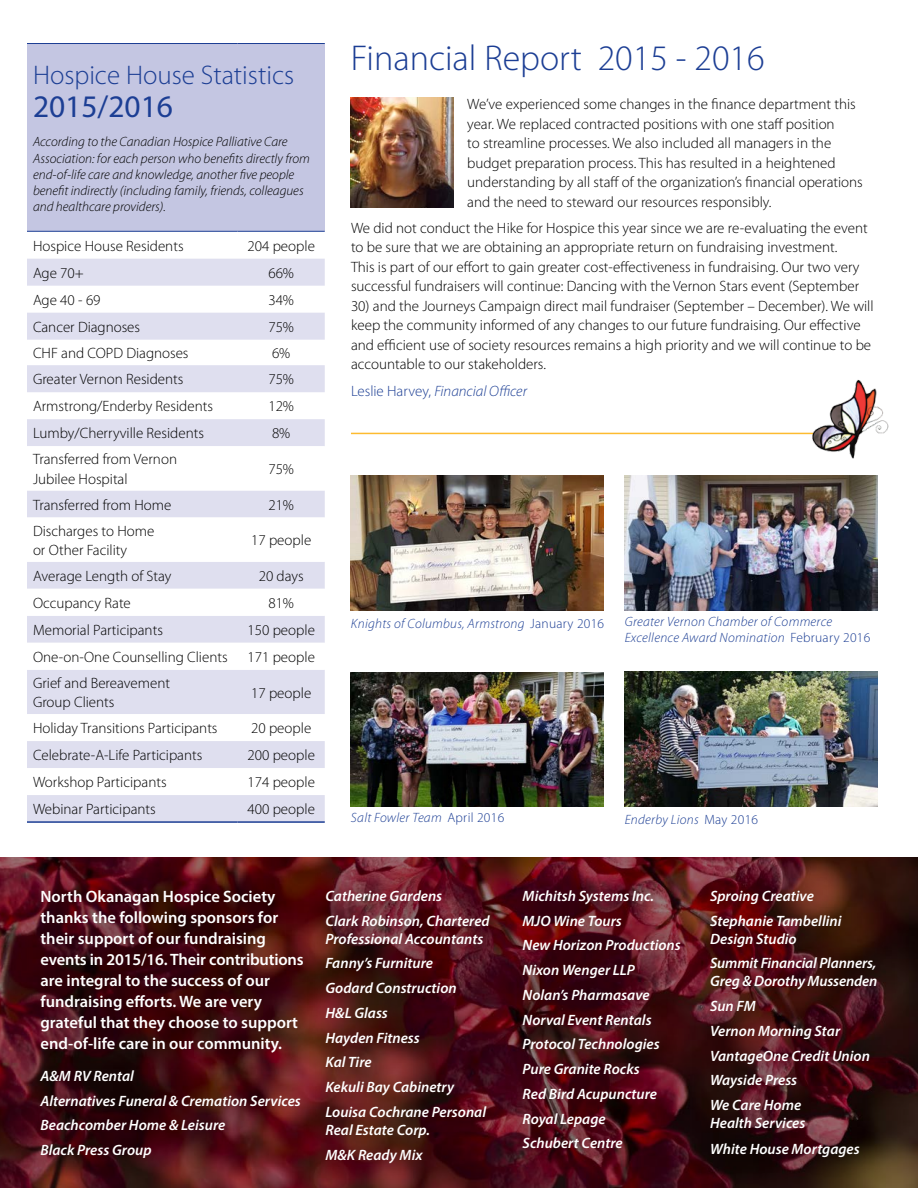
<style>
.page{position:relative;width:918px;height:1188px;background:#fff}
.page>*{position:absolute;margin:0;border:0;box-sizing:border-box;transform-origin:0 0}
.t1{font:300 36px "Myriad Pro";color:#1c3e94}
.t2{font:31.5px "Myriad Pro";color:#1c3e94}
.t3{font:300 27px "Myriad Pro";color:#1c3e94}
.t4{font:600 16.5px/21px "Myriad Pro";color:#fff}
.t5{font:300 15px/19.5px "Myriad Pro";color:#000}
.t6{font:italic 600 15px/24.8px "Myriad Pro";color:#fff}
.t7{font:italic 300 15px "Myriad Pro";color:#1c3e94}
.t8{font:italic 300 13.5px/16.2px "Myriad Pro";color:#000}
.t9{font:italic 300 13.5px/16.2px "Myriad Pro";letter-spacing:.02em;color:#1c3e94}
.s1{font-style:normal}
</style>
<div class="page">
<img style="left:0;top:858px;width:918px;height:330px">
<div style="left:19px;top:869px;width:305px;height:203px;background:#000;opacity:.75"></div>
<img style="left:625px;top:476px;width:252px;height:135px">
<img style="left:625px;top:672px;width:253px;height:135px">
<img style="left:351px;top:476px;width:253px;height:135px">
<img style="left:351px;top:672px;width:253px;height:135px">
<div style="left:27px;top:44px;width:298px;height:187px;background:#c4c6e2"></div>
<svg style="left:27px;top:259px;width:298px;height:562px;fill:#dfdfef"></svg>
<svg style="left:27px;top:446px;width:298px;height:349px"></svg>
<hr style="left:27px;top:43px;width:211px;height:1px;background:#1c3e94">
<hr style="left:238px;top:43px;width:87px;height:1px;background:#1c3e94">
<hr style="left:27px;top:231px;width:211px;height:1px;background:#1c3e94">
<hr style="left:238px;top:231px;width:87px;height:1px;background:#1c3e94">
<hr style="left:27px;top:821px;width:211px;height:2px;background:#1c3e94">
<hr style="left:238px;top:821px;width:87px;height:2px;background:#1c3e94">
<img style="left:351px;top:98px;width:103px;height:110px">
<hr style="left:351px;top:433px;width:498px;height:1px;background:#fdbb30">
<div style="left:305px;top:870px;width:206px;height:313px;background:#000;opacity:.75"></div>
<div style="left:502px;top:869px;width:199px;height:301px;background:#000;opacity:.75"></div>
<div style="left:689px;top:870px;width:209px;height:308px;background:#000;opacity:.75"></div>
<div style="left:20px;top:1049px;width:301px;height:129px;background:#000;opacity:.75"></div>
<img style="left:805px;top:379px;width:84px;height:80px">
<h3 class="t3" style="left:33px;top:60px;width:263px">Hospice House Statistics</h3>
<h2 class="t2" style="left:33px;top:87px;width:142px">2015/2016</h2>
<p class="t8" style="left:33px;top:134px;width:279px">According to the Canadian Hospice Palliative Care Association: for each person who benefits directly from end-of-life care and knowledge, another five people benefit indirectly (including family, friends, colleagues and healthcare providers).</p>
<p class="t5" style="left:33px;top:236px;width:152px">Hospice House Residents</p>
<p class="t5" style="left:247px;top:236px;width:69px">204 people</p>
<p class="t5" style="left:33px;top:263px;width:52px">Age 70+</p>
<p class="t5" style="left:268px;top:263px;width:27px">66%</p>
<p class="t5" style="left:33px;top:290px;width:69px">Age 40 - 69</p>
<p class="t5" style="left:268px;top:290px;width:27px">34%</p>
<p class="t5" style="left:33px;top:317px;width:109px">Cancer Diagnoses</p>
<p class="t5" style="left:268px;top:317px;width:27px">75%</p>
<p class="t5" style="left:33px;top:344px;width:157px">CHF and COPD Diagnoses</p>
<p class="t5" style="left:272px;top:344px;width:20px">6%</p>
<p class="t5" style="left:33px;top:370px;width:152px">Greater Vernon Residents</p>
<p class="t5" style="left:268px;top:370px;width:27px">75%</p>
<p class="t5" style="left:33px;top:397px;width:181px">Armstrong/Enderby Residents</p>
<p class="t5" style="left:268px;top:397px;width:27px">12%</p>
<p class="t5" style="left:33px;top:424px;width:172px">Lumby/Cherryville Residents</p>
<p class="t5" style="left:272px;top:424px;width:20px">8%</p>
<p class="t5" style="left:33px;top:450px;width:146px">Transferred from Vernon<br>Jubilee Hospital</p>
<p class="t5" style="left:268px;top:459px;width:27px">75%</p>
<p class="t5" style="left:33px;top:495px;width:140px">Transferred from Home</p>
<p class="t5" style="left:268px;top:495px;width:27px">21%</p>
<p class="t5" style="left:33px;top:521px;width:123px">Discharges to Home or Other Facility</p>
<p class="t5" style="left:251px;top:531px;width:62px">17 people</p>
<p class="t5" style="left:33px;top:566px;width:140px">Average Length of Stay</p>
<p class="t5" style="left:259px;top:566px;width:47px">20 days</p>
<p class="t5" style="left:33px;top:593px;width:99px">Occupancy Rate</p>
<p class="t5" style="left:268px;top:593px;width:27px">81%</p>
<p class="t5" style="left:33px;top:620px;width:131px">Memorial Participants</p>
<p class="t5" style="left:247px;top:620px;width:69px">150 people</p>
<p class="t5" style="left:33px;top:647px;width:196px">One-on-One Counselling Clients</p>
<p class="t5" style="left:247px;top:647px;width:69px">171 people</p>
<p class="t5" style="left:33px;top:673px;width:139px">Grief and Bereavement<br>Group Clients</p>
<p class="t5" style="left:251px;top:683px;width:62px">17 people</p>
<p class="t5" style="left:33px;top:719px;width:186px">Holiday Transitions Participants</p>
<p class="t5" style="left:251px;top:719px;width:62px">20 people</p>
<p class="t5" style="left:33px;top:746px;width:171px">Celebrate-A-Life Participants</p>
<p class="t5" style="left:247px;top:746px;width:69px">200 people</p>
<p class="t5" style="left:33px;top:773px;width:135px">Workshop Participants</p>
<p class="t5" style="left:247px;top:773px;width:69px">174 people</p>
<p class="t5" style="left:33px;top:800px;width:124px">Webinar Participants</p>
<p class="t5" style="left:247px;top:800px;width:69px">400 people</p>
<h1 class="t1" style="left:351px;top:38px;width:415px">Financial Report 2015 - 2016</h1>
<p class="t5" style="left:467px;top:95px;width:397px">We’ve experienced some changes in the finance department this year. We replaced contracted positions with one staff position<br>to streamline processes. We also included all managers in the budget preparation process. This has resulted in a heightened understanding by all staff of the organization’s financial operations and the need to steward our resources responsibly.</p>
<p class="t5" style="left:351px;top:218px;width:518px">We did not conduct the Hike for Hospice this year since we are re-evaluating the event to be sure that we are obtaining an appropriate return on fundraising investment.<br>This is part of our effort to gain greater cost-effectiveness in fundraising. Our two very successful fundraisers will continue: Dancing with the Vernon Stars event (September</p>
<p class="t5" style="left:351px;top:296px;width:524px">30) and the Journeys Campaign direct mail fundraiser (September – December). We will keep the community informed of any changes to our future fundraising. Our effective and efficient use of society resources remains a high priority and we will continue to be accountable to our stakeholders.</p>
<p class="t7" style="left:351px;top:383px;width:177px"><span class="s1">Leslie Harvey,</span> Financial Officer</p>
<p class="t9" style="left:351px;top:615px;width:255px">Knights of Columbus, Armstrong <span class="s1">January 2016</span></p>
<p class="t9" style="left:625px;top:614px;width:247px">Greater Vernon Chamber of Commerce<br>Excellence Award Nomination <span class="s1">February 2016</span></p>
<p class="t9" style="left:351px;top:810px;width:155px">Salt Fowler Team <span class="s1">April 2016</span></p>
<p class="t9" style="left:625px;top:812px;width:135px">Enderby Lions <span class="s1">May 2016</span></p>
<p class="t4" style="left:40px;top:886px;width:265px">North Okanagan Hospice Society thanks the following sponsors for their support of our fundraising events in 2015/16. Their contributions are integral to the success of our fundraising efforts. We are very grateful that they choose to support end-of-life care in our community.</p>
<p class="t6" style="left:40px;top:1063px;width:262px">A&amp;M RV Rental<br>Alternatives Funeral &amp; Cremation Services<br>Beachcomber Home &amp; Leisure<br>Black Press Group</p>
<p class="t6" style="left:326px;top:883px;width:166px">Catherine Gardens<br>Clark Robinson, Chartered</p>
<p class="t6" style="left:326px;top:926px;width:162px">Professional Accountants<br>Fanny’s Furniture<br>Godard Construction<br>H&amp;L Glass<br>Hayden Fitness<br>Kal Tire<br>Kekuli Bay Cabinetry<br>Louisa Cochrane Personal</p>
<p class="t6" style="left:326px;top:1117px;width:106px">Real Estate Corp.<br>M&amp;K Ready Mix</p>
<p class="t6" style="left:523px;top:883px;width:160px">Michitsh Systems Inc.<br>MJO Wine Tours<br>New Horizon Productions<br>Nixon Wenger LLP<br>Nolan’s Pharmasave<br>Norval Event Rentals<br>Protocol Technologies<br>Pure Granite Rocks<br>Red Bird Acupuncture<br>Royal Lepage<br>Schubert Centre</p>
<p class="t6" style="left:710px;top:883px;width:133px">Sproing Creative<br>Stephanie Tambellini</p>
<p class="t6" style="left:710px;top:926px;width:168px">Design Studio<br>Summit Financial Planners,</p>
<p class="t6" style="left:710px;top:969px;width:169px">Greg &amp; Dorothy Mussenden<br>Sun FM<br>Vernon Morning Star<br>VantageOne Credit Union<br>Wayside Press<br>We Care Home</p>
<p class="t6" style="left:710px;top:1110px;width:151px;line-height:26.2px">Health Services<br>White House Mortgages</p>
</div>
